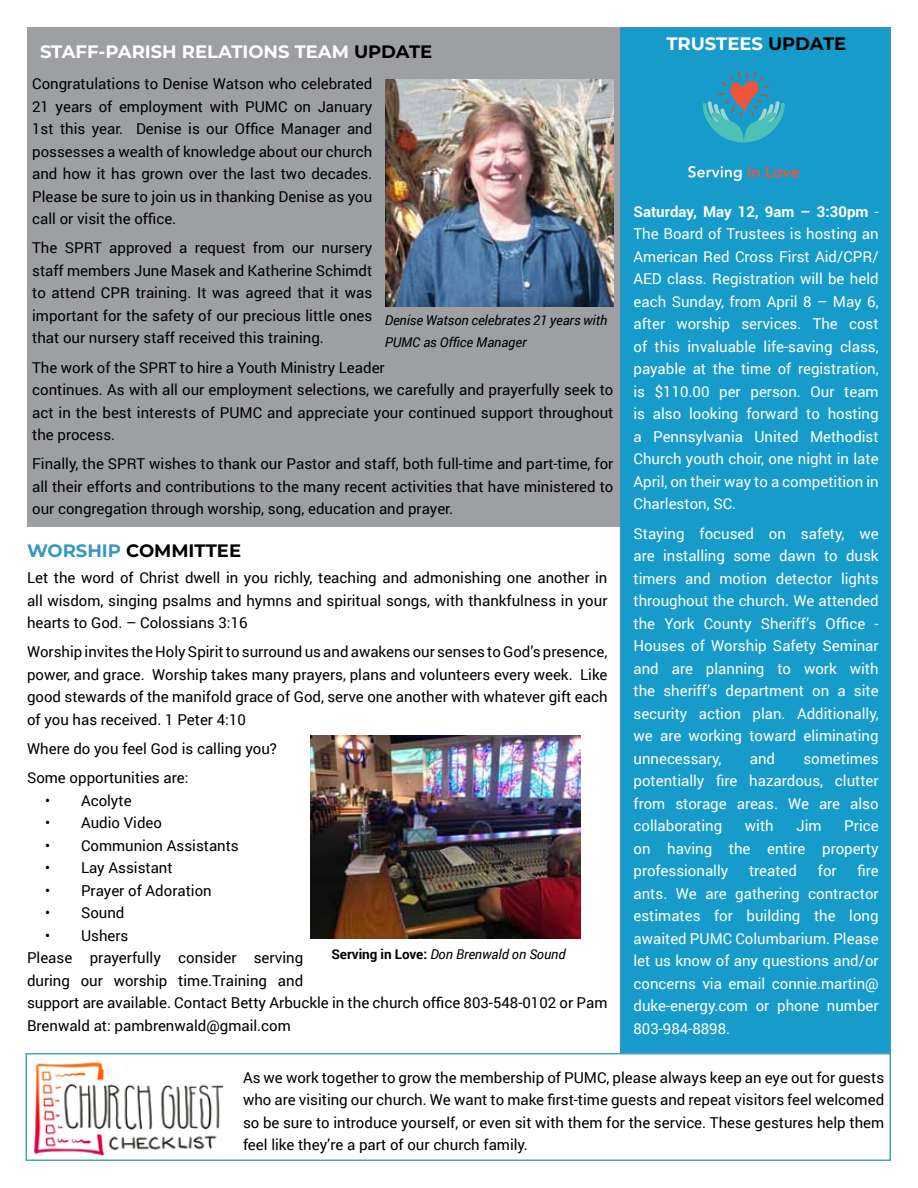
<style>
.page{position:relative;width:918px;height:1188px;background:#fff}
.page>*{position:absolute;margin:0;border:0;box-sizing:border-box;transform-origin:0 0}
.t1{font:700 18px "Montserrat";color:#fff}
.t2{font:700 18px "Montserrat";color:#000}
.t3{font:15px/22.5px "Roboto";color:#000;text-align:justify}
.t4{font:15px/22.5px "Roboto";color:#fff;text-align:justify}
.t5{font:italic 13.5px/22.5px "Roboto";letter-spacing:-.005em;color:#000}
.s1{color:#000}
.s2{font-weight:700}
.s3{color:#3798bf}
.s4{font-weight:700;font-style:normal}
</style>
<div class="page">
<div style="left:27px;top:27px;width:607px;height:499px;background:#9d9fa2"></div>
<div style="left:620px;top:27px;width:271px;height:1026px;background:#169bca;border:2px solid #3798bf"></div>
<svg style="left:702px;top:71px;width:83px;height:72px"></svg>
<svg style="left:688px;top:166px;width:54px;height:15px"></svg>
<svg style="left:748px;top:166px;width:11px;height:11px"></svg>
<svg style="left:766px;top:166px;width:33px;height:12px"></svg>
<img style="left:34px;top:1061px;width:189px;height:95px">
<img style="left:386px;top:79px;width:227px;height:227px">
<img style="left:310px;top:736px;width:271px;height:202px">
<div style="left:26px;top:1053px;width:865px;height:108px;border:2px solid #3798bf"></div>
<p class="t1" style="left:40px;top:39px;width:394px">STAFF-PARISH RELATIONS TEAM <span class="s1">UPDATE</span></p>
<p class="t1" style="left:666px;top:30px;width:181px">TRUSTEES <span class="s1">UPDATE</span></p>
<p class="t3" style="left:32px;top:72px;width:342px">Congratulations to Denise Watson who celebrated 21 years of employment with PUMC on January 1st this year. Denise is our Office Manager and possesses a wealth of knowledge about our church and how it has grown over the last two decades.<br>Please be sure to join us in thanking Denise as you call or visit the office.</p>
<p class="t3" style="left:32px;top:236px;width:342px">The SPRT approved a request from our nursery staff members June Masek and Katherine Schimdt to attend CPR training. It was agreed that it was important for the safety of our precious little ones that our nursery staff received this training.</p>
<p class="t3" style="left:32px;top:355px;width:583px;text-align:left">The work of the SPRT to hire a Youth Ministry Leader<br>continues. As with all our employment selections, we carefully and prayerfully seek to act in the best interests of PUMC and appreciate your continued support throughout the process.</p>
<p class="t3" style="left:32px;top:452px;width:583px">Finally, the SPRT wishes to thank our Pastor and staff, both full-time and part-time, for all their efforts and contributions to the many recent activities that have ministered to our congregation through worship, song, education and prayer.</p>
<p class="t4" style="left:634px;top:200px;width:247px"><span class="s2">Saturday, May 12, 9am – 3:30pm</span> - The Board of Trustees is hosting an American Red Cross First Aid/CPR/ AED class. Registration will be held each Sunday, from April 8 – May 6, after worship services. The cost of this invaluable life-saving class, payable at the time of registration, is $110.00 per person. Our team is also looking forward to hosting a Pennsylvania United Methodist Church youth choir, one night in late April, on their way to a competition in Charleston, SC.</p>
<p class="t4" style="left:634px;top:521px;width:247px">Staying focused on safety, we are installing some dawn to dusk timers and motion detector lights throughout the church. We attended the York County Sheriff’s Office - Houses of Worship Safety Seminar and are planning to work with the sheriff’s department on a site security action plan. Additionally, we are working toward eliminating unnecessary,</p>
<p class="t5" style="left:385px;top:308px;width:224px">Denise Watson celebrates 21 years with<br>PUMC as Office Manager</p>
<p class="t2" style="left:27px;top:538px;width:216px"><span class="s3">WORSHIP</span> COMMITTEE</p>
<p class="t3" style="left:27px;top:566px;width:582px">Let the word of Christ dwell in you richly, teaching and admonishing one another in all wisdom, singing psalms and hymns and spiritual songs, with thankfulness in your hearts to God. – Colossians 3:16</p>
<p class="t3" style="left:27px;top:640px;width:582px">Worship invites the Holy Spirit to surround us and awakens our senses to God’s presence, power, and grace. Worship takes many prayers, plans and volunteers every week. Like good stewards of the manifold grace of God, serve one another with whatever gift each of you has received. 1 Peter 4:10</p>
<p class="t3" style="left:27px;top:734px;width:252px;line-height:29.2px">Where do you feel God is calling you?<br>Some opportunities are:</p>
<p class="t3" style="left:45px;top:789px;width:88px">• Acolyte</p>
<p class="t3" style="left:45px;top:811px;width:119px">• Audio Video</p>
<p class="t3" style="left:45px;top:834px;width:195px">• Communion Assistants</p>
<p class="t3" style="left:45px;top:856px;width:129px">• Lay Assistant</p>
<p class="t3" style="left:45px;top:879px;width:168px">• Prayer of Adoration</p>
<p class="t3" style="left:45px;top:901px;width:81px">• Sound</p>
<p class="t3" style="left:27px;top:924px;width:582px;text-align:left;text-indent:18px">• Ushers<br>Please prayerfully consider serving<br>during our worship time.Training and<br>support are available. Contact Betty Arbuckle in the church office 803-548-0102 or Pam Brenwald at: pambrenwald@gmail.com</p>
<p class="t4" style="left:634px;top:746px;width:247px;text-indent:170px">sometimes potentially fire hazardous, clutter from storage areas. We are also collaborating</p>
<p class="t4" style="left:750px;top:746px;width:27px">and</p>
<p class="t4" style="left:634px;top:814px;width:247px;text-indent:211px">Price on having the entire property professionally</p>
<p class="t4" style="left:745px;top:814px;width:30px">with</p>
<p class="t4" style="left:796px;top:814px;width:27px">Jim</p>
<p class="t4" style="left:634px;top:859px;width:247px;text-indent:224px">fire ants. We are gathering contractor estimates for building the long awaited PUMC Columbarium. Please let us know of any questions and/or concerns via email connie.martin@ duke-energy.com or phone number 803-984-8898.</p>
<p class="t3" style="left:243px;top:1065px;width:643px">As we work together to grow the membership of PUMC, please always keep an eye out for guests who are visiting our church. We want to make first-time guests and repeat visitors feel welcomed so be sure to introduce yourself, or even sit with them for the service. These gestures help them feel like they’re a part of our church family.</p>
<p class="t4" style="left:749px;top:859px;width:50px">treated</p>
<p class="t4" style="left:818px;top:859px;width:20px">for</p>
<p class="t5" style="left:332px;top:943px;width:236px"><span class="s4">Serving in Love:</span> Don Brenwald on Sound</p>
</div>
